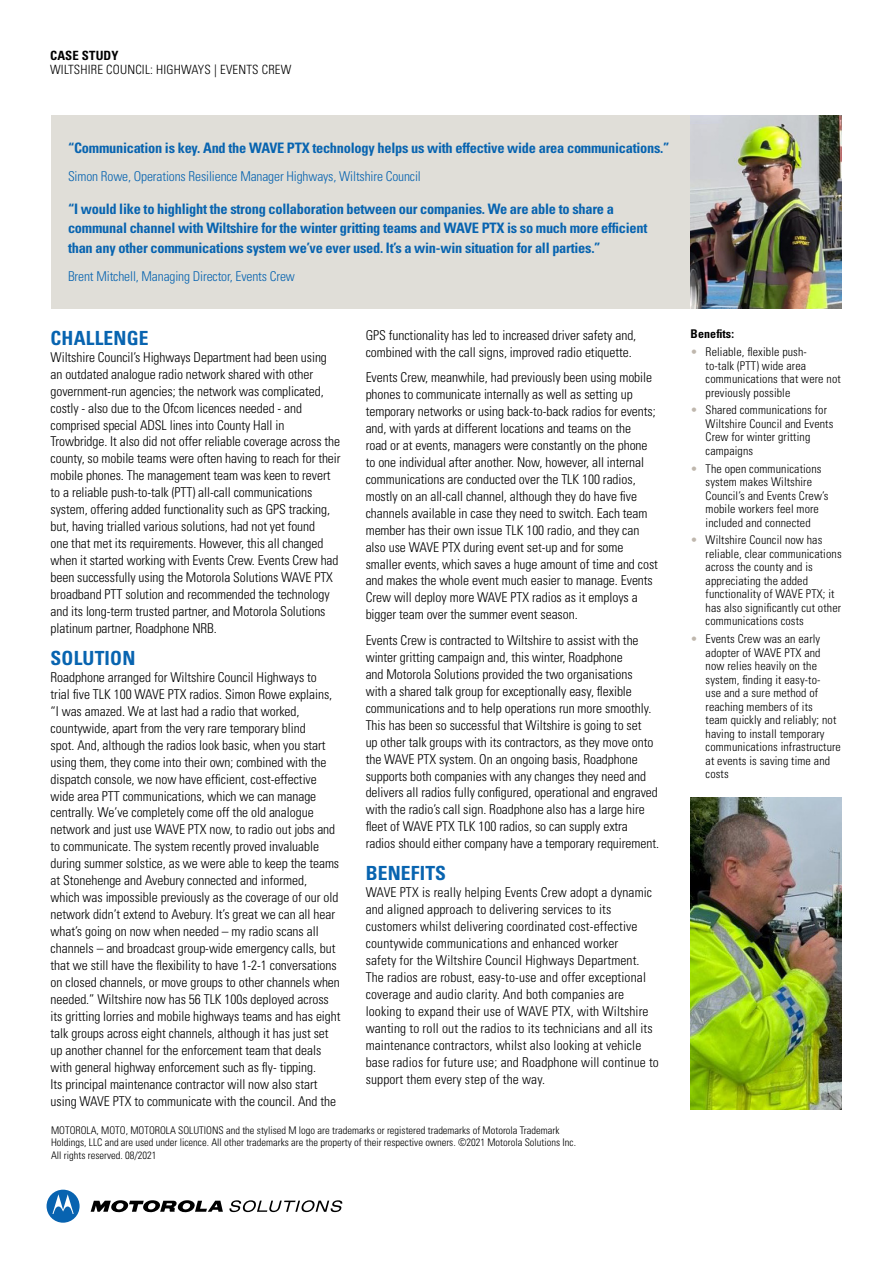
<style>
.page{position:relative;width:893px;height:1263px;background:#fff}
.page>*{position:absolute;margin:0;border:0;box-sizing:border-box;transform-origin:0 0}
.t1{font:700 condensed 19.5px "Univers LT Std";letter-spacing:.01em;color:#0864b0}
.t2{font:700 condensed 14.4px/19.5px "Univers LT Std";letter-spacing:-.02em;color:#0864b0}
.t3{font:300 condensed 13.5px/17px "Univers LT Std";letter-spacing:-.005em;color:#000}
.t4{font:300 condensed 13.5px "Univers LT Std";letter-spacing:-.01em;color:#0864b0}
.t5{font:300 condensed 12.75px "Univers LT Std";letter-spacing:.015em;color:#000}
.t6{font:700 condensed 12.75px "Univers LT Std";letter-spacing:.01em;color:#000}
.t7{font:300 condensed 12px/13.5px "Univers LT Std";letter-spacing:.01em;color:#000}
.t8{font:700 condensed 12px "Univers LT Std";letter-spacing:.01em;color:#000}
.t9{font:300 condensed 10.5px/12.6px "Univers LT Std";color:#000}
.s1{color:#bfb7ad}
</style>
<div class="page">
<svg style="left:91px;top:1200px;width:132px;height:13px"></svg>
<svg style="left:47px;top:1190px;width:33px;height:33px"></svg>
<svg style="left:229px;top:1200px;width:113px;height:12px"></svg>
<div style="left:51px;top:115px;width:640px;height:193px;background:#e0ded8"></div>
<img style="left:691px;top:115px;width:151px;height:193px">
<img style="left:691px;top:797px;width:151px;height:313px">
<p class="t6" style="left:50px;top:48px;width:70px">CASE STUDY</p>
<p class="t5" style="left:50px;top:62px;width:243px">WILTSHIRE COUNCIL: HIGHWAYS | EVENTS CREW</p>
<p class="t2" style="left:68px;top:138px;width:603px">“Communication is key. And the WAVE PTX technology helps us with effective wide area communications.”</p>
<p class="t4" style="left:68px;top:168px;width:354px">Simon Rowe, Operations Resilience Manager Highways, Wiltshire Council</p>
<p class="t2" style="left:68px;top:199px;width:581px">“I would like to highlight the strong collaboration between our companies. We are able to share a communal channel with Wiltshire for the winter gritting teams and WAVE PTX is so much more efficient than any other communications system we’ve ever used. It’s a win-win situation for all parties.”</p>
<p class="t4" style="left:68px;top:268px;width:228px">Brent Mitchell, Managing Director, Events Crew</p>
<h1 class="t1" style="left:51px;top:326px;width:99px">CHALLENGE</h1>
<p class="t3" style="left:51px;top:348px;width:291px">Wiltshire Council’s Highways Department had been using an outdated analogue radio network shared with other government-run agencies; the network was complicated, costly - also due to the Ofcom licences needed - and comprised special ADSL lines into County Hall in Trowbridge. It also did not offer reliable coverage across the county, so mobile teams were often having to reach for their mobile phones. The management team was keen to revert to a reliable push-to-talk (PTT) all-call communications system, offering added functionality such as GPS tracking, but, having trialled various solutions, had not yet found<br>one that met its requirements. However, this all changed when it started working with Events Crew. Events Crew had been successfully using the Motorola Solutions WAVE PTX broadband PTT solution and recommended the technology and its long-term trusted partner, and Motorola Solutions platinum partner, Roadphone NRB.</p>
<h1 class="t1" style="left:51px;top:646px;width:86px">SOLUTION</h1>
<p class="t3" style="left:51px;top:668px;width:291px">Roadphone arranged for Wiltshire Council Highways to<br>trial five TLK 100 WAVE PTX radios. Simon Rowe explains, “I was amazed. We at last had a radio that worked, countywide, apart from the very rare temporary blind<br>spot. And, although the radios look basic, when you start using them, they come into their own; combined with the dispatch console, we now have efficient, cost-effective wide area PTT communications, which we can manage centrally. We’ve completely come off the old analogue network and just use WAVE PTX now, to radio out jobs and to communicate. The system recently proved invaluable during summer solstice, as we were able to keep the teams at Stonehenge and Avebury connected and informed,<br>which was impossible previously as the coverage of our old network didn’t extend to Avebury. It’s great we can all hear what’s going on now when needed – my radio scans all channels – and broadcast group-wide emergency calls, but that we still have the flexibility to have 1-2-1 conversations on closed channels, or move groups to other channels when needed.” Wiltshire now has 56 TLK 100s deployed across its gritting lorries and mobile highways teams and has eight talk groups across eight channels, although it has just set up another channel for the enforcement team that deals with general highway enforcement such as fly- tipping.<br>Its principal maintenance contractor will now also start using WAVE PTX to communicate with the council. And the</p>
<p class="t3" style="left:366px;top:326px;width:272px">GPS functionality has led to increased driver safety and, combined with the call signs, improved radio etiquette.</p>
<p class="t3" style="left:366px;top:369px;width:294px">Events Crew, meanwhile, had previously been using mobile phones to communicate internally as well as setting up temporary networks or using back-to-back radios for events; and, with yards at different locations and teams on the<br>road or at events, managers were constantly on the phone to one individual after another. Now, however, all internal communications are conducted over the TLK 100 radios, mostly on an all-call channel, although they do have five channels available in case they need to switch. Each team member has their own issue TLK 100 radio, and they can also use WAVE PTX during event set-up and for some smaller events, which saves a huge amount of time and cost and makes the whole event much easier to manage. Events Crew will deploy more WAVE PTX radios as it employs a bigger team over the summer event season.</p>
<p class="t3" style="left:366px;top:632px;width:295px">Events Crew is contracted to Wiltshire to assist with the winter gritting campaign and, this winter, Roadphone<br>and Motorola Solutions provided the two organisations<br>with a shared talk group for exceptionally easy, flexible communications and to help operations run more smoothly.<br>This has been so successful that Wiltshire is going to set<br>up other talk groups with its contractors, as they move onto the WAVE PTX system. On an ongoing basis, Roadphone supports both companies with any changes they need and delivers all radios fully configured, operational and engraved with the radio’s call sign. Roadphone also has a large hire fleet of WAVE PTX TLK 100 radios, so can supply extra radios should either company have a temporary requirement.</p>
<h1 class="t1" style="left:366px;top:861px;width:82px">BENEFITS</h1>
<p class="t3" style="left:366px;top:884px;width:295px">WAVE PTX is really helping Events Crew adopt a dynamic and aligned approach to delivering services to its customers whilst delivering coordinated cost-effective countywide communications and enhanced worker<br>safety for the Wiltshire Council Highways Department.<br>The radios are robust, easy-to-use and offer exceptional coverage and audio clarity. And both companies are looking to expand their use of WAVE PTX, with Wiltshire wanting to roll out the radios to its technicians and all its maintenance contractors, whilst also looking at vehicle base radios for future use; and Roadphone will continue to support them every step of the way.</p>
<p class="t9" style="left:51px;top:1123px;width:526px">MOTOROLA, MOTO, MOTOROLA SOLUTIONS and the stylised M logo are trademarks or registered trademarks of Motorola Trademark<br>Holdings, LLC and are used under licence. All other trademarks are the property of their respective owners. ©2021 Motorola Solutions Inc.<br>All rights reserved. 08/2021</p>
<p class="t8" style="left:691px;top:327px;width:45px">Benefits:</p>
<p class="t7" style="left:706px;top:345px;width:137px;text-indent:-15px"><span class="s1">•</span> Reliable, flexible push-<br>to-talk (PTT) wide area communications that were not previously possible</p>
<p class="t7" style="left:706px;top:403px;width:129px;text-indent:-15px"><span class="s1">•</span> Shared communications for<br>Wiltshire Council and Events<br>Crew for winter gritting campaigns</p>
<p class="t7" style="left:706px;top:462px;width:124px;text-indent:-15px"><span class="s1">•</span> The open communications system makes Wiltshire<br>Council’s and Events Crew’s mobile workers feel more included and connected</p>
<p class="t7" style="left:706px;top:533px;width:138px;text-indent:-15px"><span class="s1">•</span> Wiltshire Council now has reliable, clear communications across the county and is appreciating the added functionality of WAVE PTX; it has also significantly cut other communications costs</p>
<p class="t7" style="left:706px;top:632px;width:137px;text-indent:-15px"><span class="s1">•</span> Events Crew was an early adopter of WAVE PTX and now relies heavily on the system, finding it easy-to-<br>use and a sure method of reaching members of its<br>team quickly and reliably; not having to install temporary communications infrastructure at events is saving time and costs</p>
</div>
